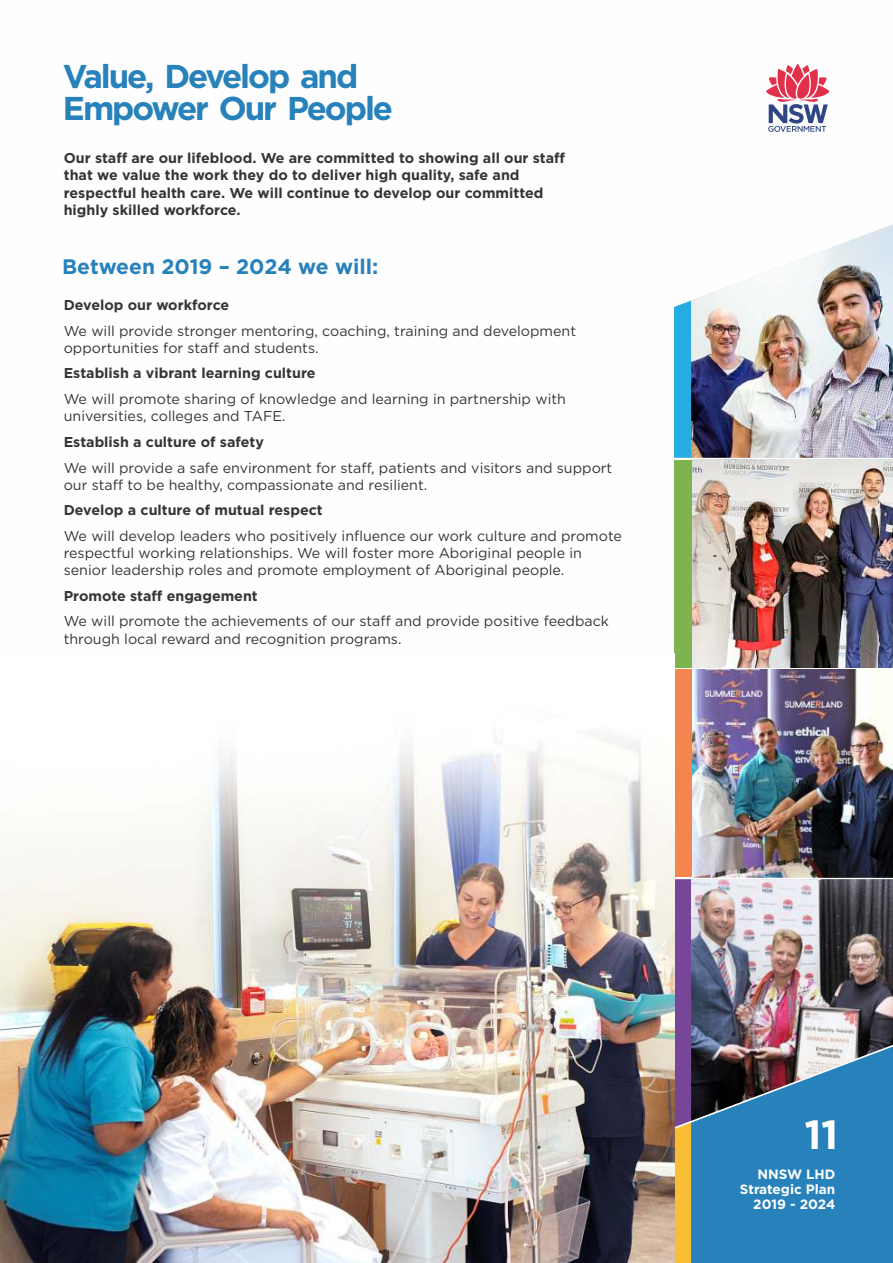
<style>
.page{position:relative;width:893px;height:1263px;background:#fff}
.page>*{position:absolute;margin:0;border:0;box-sizing:border-box;transform-origin:0 0}
.t1{font:700 40.65px "Gotham";color:#fefefe}
.t2{font:700 33px/31.7px "Gotham";letter-spacing:-.065em;color:#2781bb}
.t3{font:700 21px "Gotham";color:#2781bb}
.t4{font:14.25px/17.1px "Gotham";color:#373435}
.t5{font:700 14.25px/17.1px "Gotham";color:#373435}
.t6{font:700 13.5px/14.9px "Gotham";color:#fefefe;text-align:right}
</style>
<div class="page">
<hr style="left:0;top:0;width:1px;height:906px;background:#2781bb">
<img style="left:0;top:502px;width:1px;height:152px">
<img style="left:691px;top:460px;width:202px;height:207px">
<img style="left:691px;top:669px;width:202px;height:208px">
<img style="left:691px;top:224px;width:202px;height:234px">
<div style="left:674px;top:301px;width:17px;height:157px;background:#26ace2"></div>
<div style="left:674px;top:460px;width:17px;height:207px;background:#7db44d"></div>
<div style="left:674px;top:669px;width:17px;height:208px;background:#f5854f"></div>
<svg style="left:674px;top:879px;width:219px;height:384px;background:#3f7eae"></svg>
<img style="left:691px;top:879px;width:202px;height:242px">
<img style="left:0;top:654px;width:674px;height:609px">
<svg style="left:766px;top:64px;width:63px;height:68px"></svg>
<h2 class="t2" style="left:63px;top:62px;width:332px">Value, Develop and<br>Empower Our People</h2>
<p class="t5" style="left:64px;top:151px;width:503px">Our staff are our lifeblood. We are committed to showing all our staff that we value the work they do to deliver high quality, safe and respectful health care. We will continue to develop our committed highly skilled workforce.</p>
<h3 class="t3" style="left:62px;top:257px;width:318px">Between 2019 – 2024 we will:</h3>
<p class="t5" style="left:64px;top:297px;width:167px">Develop our workforce</p>
<p class="t4" style="left:64px;top:323px;width:514px">We will provide stronger mentoring, coaching, training and development opportunities for staff and students.</p>
<p class="t5" style="left:64px;top:366px;width:253px">Establish a vibrant learning culture</p>
<p class="t4" style="left:64px;top:391px;width:504px">We will promote sharing of knowledge and learning in partnership with universities, colleges and TAFE.</p>
<p class="t5" style="left:64px;top:434px;width:202px">Establish a culture of safety</p>
<p class="t4" style="left:64px;top:460px;width:550px">We will provide a safe environment for staff, patients and visitors and support our staff to be healthy, compassionate and resilient.</p>
<p class="t5" style="left:64px;top:502px;width:261px">Develop a culture of mutual respect</p>
<p class="t4" style="left:64px;top:528px;width:560px">We will develop leaders who positively influence our work culture and promote respectful working relationships. We will foster more Aboriginal people in senior leadership roles and promote employment of Aboriginal people.</p>
<p class="t5" style="left:64px;top:588px;width:196px">Promote staff engagement</p>
<p class="t4" style="left:64px;top:614px;width:547px">We will promote the achievements of our staff and provide positive feedback through local reward and recognition programs.</p>
<h1 class="t1" style="left:805px;top:1116px;width:35px">11</h1>
<p class="t6" style="left:740px;top:1167px;width:97px">NNSW LHD<br>Strategic Plan<br>2019 - 2024</p>
</div>
